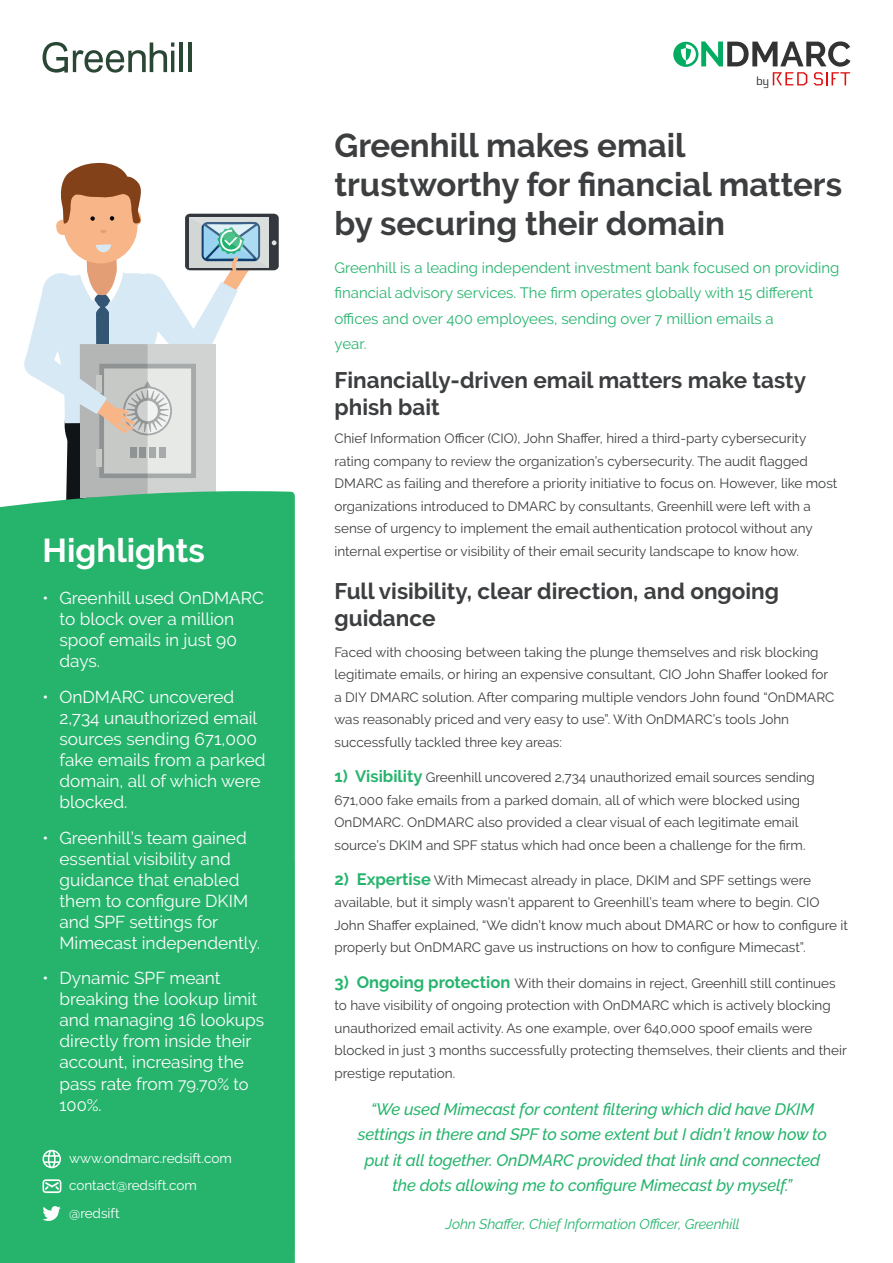
<style>
.page{position:relative;width:893px;height:1263px;background:#fff}
.page>*{position:absolute;margin:0;border:0;box-sizing:border-box;transform-origin:0 0}
.Main_Title{font:700 33px/39px "Raleway";color:#3c3e40}
.t1{font:700 33px "Raleway";color:#fff}
.Sub_Title{font:700 22.5px/27px "Raleway";color:#3c3e40}
.Intro_Paragraph{font:700 22.5px/27px "Raleway";color:#3c3e40}
.t2{font:17.25px/21px "Raleway";color:#fff}
.t3{font:italic 500 16.5px/25.5px "Raleway";letter-spacing:-.01em;color:#26b46d;text-align:center}
.t4{font:16.5px "Raleway";color:#fff}
.Intro_Paragraph-2{font:15px/25.5px "Raleway";color:#26b46d}
.t5{font:italic 14.25px "Raleway";letter-spacing:-.01em;color:#26b46d}
.Body_Copy{font:13.5px/22.5px "Raleway";color:#3c3e40}
.Body_Copy-2{font:13.5px "Raleway";color:#fff}
.t6{font:11.55px "Electrolize";color:#333}
.s1{font-size:16.5px}
.s2{font-weight:700;font-size:16.5px;color:#26b46d}
</style>
<div class="page">
<svg style="left:24px;top:162px;width:255px;height:329px"></svg>
<div style="left:0;top:491px;width:295px;height:772px;background:#26b46d"></div>
<hr style="left:179px;top:42px;width:4px;height:30px;background:#2a4635">
<hr style="left:188px;top:42px;width:3px;height:30px;background:#2a4635">
<svg style="left:43px;top:42px;width:131px;height:31px"></svg>
<svg style="left:673px;top:41px;width:177px;height:44px"></svg>
<svg style="left:43px;top:1206px;width:18px;height:15px"></svg>
<svg style="left:43px;top:1150px;width:18px;height:18px"></svg>
<svg style="left:43px;top:1179px;width:18px;height:14px"></svg>
<p class="t1" style="left:43px;top:531px;width:164px">Highlights</p>
<p class="t2" style="left:60px;top:587px;width:206px;text-indent:-17px">• Greenhill used OnDMARC to block over a million spoof emails in just 90 days.</p>
<p class="t2" style="left:60px;top:686px;width:208px;text-indent:-17px">• OnDMARC uncovered<br>2,734 unauthorized email sources sending 671,000 fake emails from a parked domain, all of which were blocked.</p>
<p class="t2" style="left:60px;top:827px;width:202px;text-indent:-17px">• Greenhill’s team gained essential visibility and guidance that enabled them to configure DKIM and SPF settings for<br>Mimecast independently.</p>
<p class="t2" style="left:60px;top:968px;width:206px;text-indent:-17px">• Dynamic SPF meant breaking the lookup limit and managing 16 lookups directly from inside their account, increasing the pass rate from <span class="s1">79.70% to</span></p>
<p class="t4" style="left:60px;top:1096px;width:44px">100%.</p>
<p class="Body_Copy-2" style="left:69px;top:1150px;width:164px">www.ondmarc.redsift.com</p>
<p class="Body_Copy-2" style="left:69px;top:1177px;width:129px">contact@redsift.com</p>
<p class="Body_Copy-2" style="left:69px;top:1205px;width:52px">@redsift</p>
<p class="t6" style="left:756px;top:75px;width:14px">by</p>
<p class="Main_Title" style="left:334px;top:126px;width:509px">Greenhill makes email trustworthy for financial matters by securing their domain</p>
<p class="Intro_Paragraph-2" style="left:334px;top:255px;width:506px">Greenhill is a leading independent investment bank focused on providing</p>
<p class="Intro_Paragraph-2" style="left:334px;top:280px;width:480px">financial advisory services. The firm operates globally with 15 different offices and over 400 employees, sending over 7 million emails a</p>
<p class="Intro_Paragraph-2" style="left:334px;top:331px;width:34px">year.</p>
<p class="Intro_Paragraph" style="left:334px;top:366px;width:473px">Financially-driven email matters make tasty phish bait</p>
<p class="Body_Copy" style="left:334px;top:427px;width:504px">Chief Information Officer (CIO), John Shaffer, hired a third-party cybersecurity rating company to review the organization’s cybersecurity. The audit flagged DMARC as failing and therefore a priority initiative to focus on. However, like most organizations introduced to DMARC by consultants, Greenhill were left with a sense of urgency to implement the email authentication protocol without any internal expertise or visibility of their email security landscape to know how.</p>
<p class="Sub_Title" style="left:334px;top:577px;width:446px">Full visibility, clear direction, and ongoing guidance</p>
<p class="Body_Copy" style="left:334px;top:641px;width:501px">Faced with choosing between taking the plunge themselves and risk blocking legitimate emails, or hiring an expensive consultant, CIO John Shaffer looked for a DIY DMARC solution. After comparing multiple vendors John found “OnDMARC was reasonably priced and very easy to use”. With OnDMARC’s tools John successfully tackled three key areas:</p>
<p class="Body_Copy" style="left:334px;top:766px;width:482px"><span class="s2">1) Visibility</span> Greenhill uncovered 2,734 unauthorized email sources sending 671,000 fake emails from a parked domain, all of which were blocked using OnDMARC. OnDMARC also provided a clear visual of each legitimate email source’s DKIM and SPF status which had once been a challenge for the firm.</p>
<p class="Body_Copy" style="left:334px;top:869px;width:515px"><span class="s2">2) Expertise</span> With Mimecast already in place, DKIM and SPF settings were available, but it simply wasn’t apparent to Greenhill’s team where to begin. CIO John Shaffer explained, “We didn’t know much about DMARC or how to configure it properly but OnDMARC gave us instructions on how to configure Mimecast”.</p>
<p class="Body_Copy" style="left:334px;top:972px;width:514px"><span class="s2">3) Ongoing protection</span> With their domains in reject, Greenhill still continues to have visibility of ongoing protection with OnDMARC which is actively blocking unauthorized email activity. As one example, over 640,000 spoof emails were blocked in just 3 months successfully protecting themselves, their clients and their prestige reputation.</p>
<p class="t3" style="left:358px;top:1096px;width:471px">“We used Mimecast for content filtering which did have DKIM settings in there and SPF to some extent but I didn’t know how to put it all together. OnDMARC provided that link and connected the dots allowing me to configure Mimecast by myself.”</p>
<p class="t5" style="left:446px;top:1215px;width:296px">John Shaffer, Chief Information Officer, Greenhill</p>
</div>
